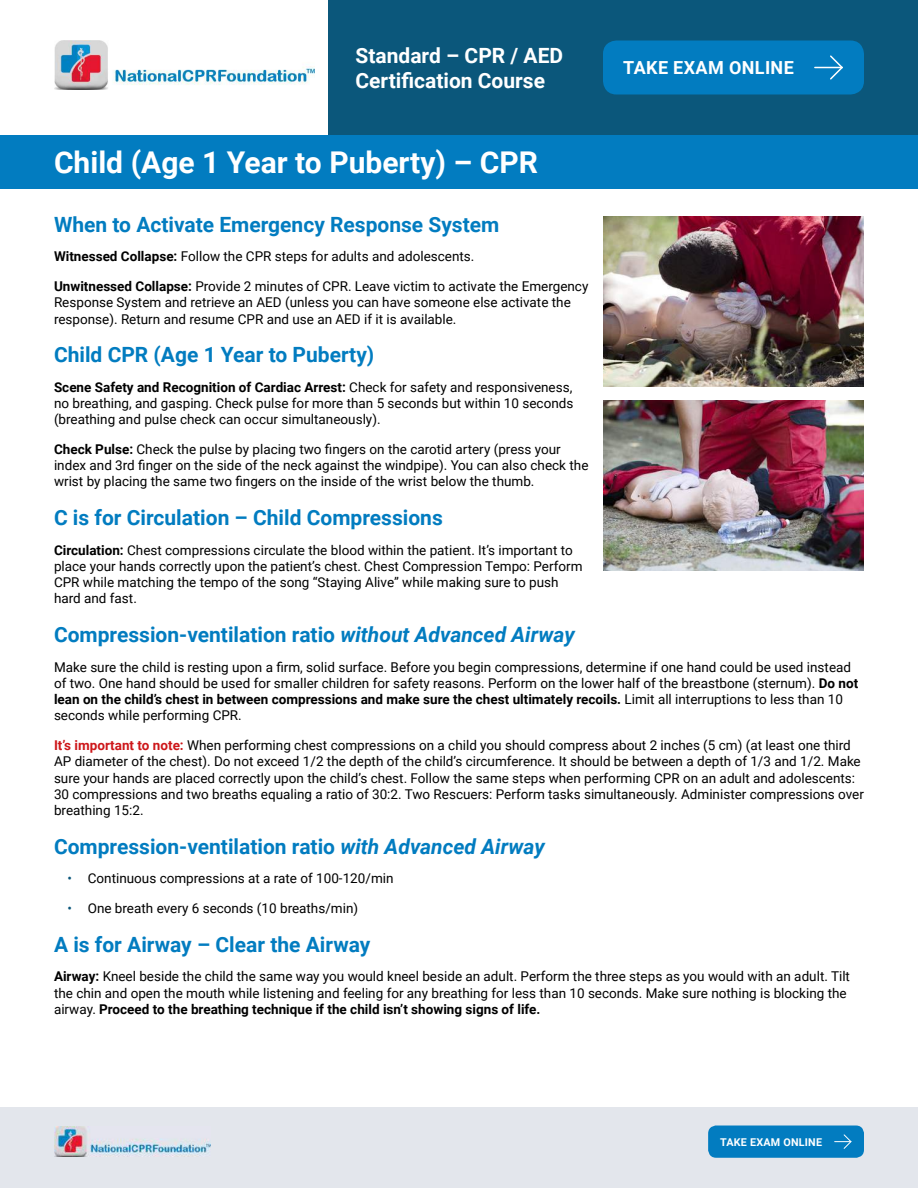
<style>
.page{position:relative;width:918px;height:1188px;background:#fff}
.page>*{position:absolute;margin:0;border:0;box-sizing:border-box;transform-origin:0 0}
.t1{font:700 30px "Roboto";color:#fff}
.t2{font:700 21px "Roboto";color:#027cc0}
.t3{font:700 21px/25.2px "Roboto";color:#fff}
.t4{font:700 18px "Roboto";letter-spacing:.02em;color:#fff}
.t5{font:13.5px/16.2px "Roboto";color:#000}
.t6{font:700 10.8px "Roboto";letter-spacing:.02em;color:#fff}
.s1{font-weight:700}
.s2{font-style:italic}
.s3{font-weight:700;color:#cd171a}
.s4{color:#0b577b}
</style>
<div class="page">
<img style="left:54px;top:41px;width:261px;height:48px">
<div style="left:328px;top:0;width:590px;height:135px;background:#0b577b"></div>
<div style="left:0;top:135px;width:918px;height:54px;background:#027cc0"></div>
<div style="left:0;top:1107px;width:918px;height:81px;background:#e3e6ec"></div>
<img style="left:54px;top:1127px;width:157px;height:29px">
<div style="left:603px;top:40px;width:261px;height:54px;background:#027cc0;border-radius:14px"></div>
<svg style="left:815px;top:55px;width:28px;height:25px"></svg>
<div style="left:708px;top:1126px;width:156px;height:32px;background:#027cc0;border-radius:8px"></div>
<svg style="left:835px;top:1134px;width:17px;height:15px"></svg>
<img style="left:603px;top:216px;width:261px;height:171px">
<img style="left:603px;top:400px;width:261px;height:171px">
<h2 class="t3" style="left:356px;top:42px;width:209px">Standard – CPR / AED<br>Certification Course</h2>
<h1 class="t1" style="left:54px;top:142px;width:486px">Child (Age 1 Year to Puberty) – CPR</h1>
<h3 class="t4" style="left:623px;top:55px;width:172px">TAKE EXAM ONLINE</h3>
<h2 class="t2" style="left:54px;top:210px;width:447px">When to Activate Emergency Response System</h2>
<p class="t5" style="left:54px;top:241px;width:536px;line-height:29.7px"><span class="s1">Witnessed Collapse:</span> Follow the CPR steps for adults and adolescents.<br><span class="s1">Unwitnessed Collapse:</span> Provide 2 minutes of CPR. Leave victim to activate the Emergency</p>
<p class="t5" style="left:54px;top:294px;width:518px">Response System and retrieve an AED (unless you can have someone else activate the response). Return and resume CPR and use an AED if it is available.</p>
<h2 class="t2" style="left:54px;top:340px;width:322px">Child CPR (Age 1 Year to Puberty)</h2>
<p class="t5" style="left:54px;top:379px;width:521px;text-align:justify"><span class="s1">Scene Safety and Recognition of Cardiac Arrest:</span> Check for safety and responsiveness, no breathing, and gasping. Check pulse for more than 5 seconds but within 10 seconds (breathing and pulse check can occur simultaneously).</p>
<p class="t5" style="left:54px;top:441px;width:536px"><span class="s1">Check Pulse:</span> Check the pulse by placing two fingers on the carotid artery (press your index and 3rd finger on the side of the neck against the windpipe). You can also check the wrist by placing the same two fingers on the inside of the wrist below the thumb.</p>
<h2 class="t2" style="left:54px;top:503px;width:390px">C is for Circulation – Child Compressions</h2>
<p class="t5" style="left:54px;top:541px;width:530px"><span class="s1">Circulation:</span> Chest compressions circulate the blood within the patient. It’s important to place your hands correctly upon the patient’s chest. Chest Compression Tempo: Perform CPR while matching the tempo of the song “Staying Alive” while making sure to push hard and fast.</p>
<h2 class="t2" style="left:54px;top:620px;width:522px">Compression-ventilation ratio <span class="s2">without Advanced Airway</span></h2>
<p class="t5" style="left:54px;top:658px;width:806px">Make sure the child is resting upon a firm, solid surface. Before you begin compressions, determine if one hand could be used instead of two. One hand should be used for smaller children for safety reasons. Perform on the lower half of the breastbone (sternum). <span class="s1">Do not lean on the child’s chest in between compressions and make sure the chest ultimately recoils.</span> Limit all interruptions to less than 10 seconds while performing CPR.</p>
<p class="t5" style="left:54px;top:737px;width:811px"><span class="s3">It’s important to note:</span> When performing chest compressions on a child you should compress about 2 inches (5 cm) (at least one third AP diameter of the chest). Do not exceed 1/2 the depth of the child’s circumference. It should be between a depth of 1/3 and 1/2. Make sure your hands are placed correctly upon the child’s chest. Follow the same steps when performing CPR on an adult and adolescents:<br>30 compressions and two breaths equaling a ratio of 30:2. Two Rescuers: Perform tasks simultaneously. Administer compressions over breathing 15:2.</p>
<h2 class="t2" style="left:54px;top:831px;width:492px">Compression-ventilation ratio <span class="s2">with Advanced Airway</span></h2>
<p class="t5" style="left:68px;top:870px;width:328px"><span class="s4">•</span> Continuous compressions at a rate of 100-120/min</p>
<p class="t5" style="left:68px;top:900px;width:292px"><span class="s4">•</span> One breath every 6 seconds (10 breaths/min)</p>
<h2 class="t2" style="left:54px;top:930px;width:318px">A is for Airway – Clear the Airway</h2>
<p class="t5" style="left:54px;top:968px;width:798px"><span class="s1">Airway:</span> Kneel beside the child the same way you would kneel beside an adult. Perform the three steps as you would with an adult. Tilt the chin and open the mouth while listening and feeling for any breathing for less than 10 seconds. Make sure nothing is blocking the airway. <span class="s1">Proceed to the breathing technique if the child isn’t showing signs of life.</span></p>
<p class="t6" style="left:720px;top:1134px;width:103px">TAKE EXAM ONLINE</p>
</div>
